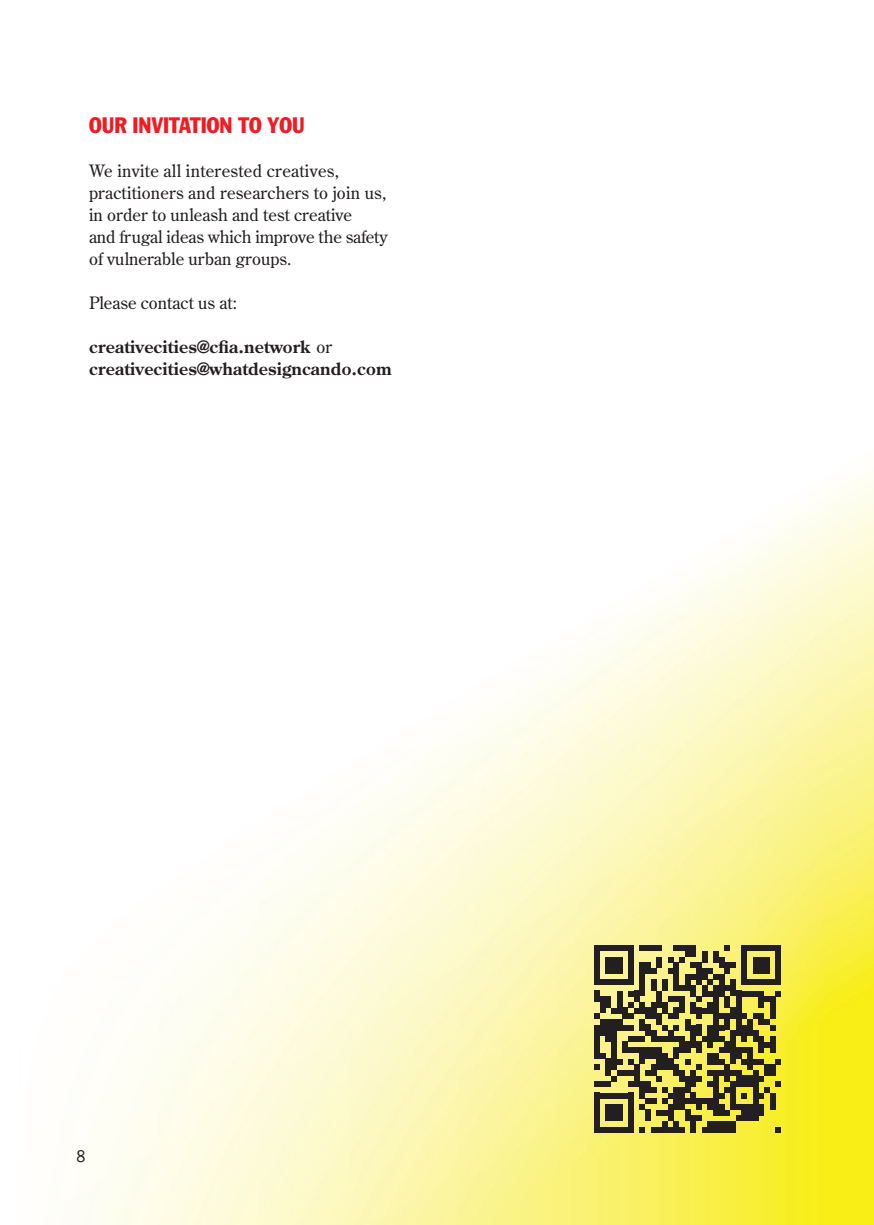
<style>
.page{position:relative;width:874px;height:1225px;background:#fff}
.page>*{position:absolute;margin:0;border:0;box-sizing:border-box;transform-origin:0 0}
.t1{font:condensed 22px "Franklin Gothic";color:#ee1d23}
.t2{font:condensed 17.6px "Franklin Gothic";color:#231f20}
.t3{font:17px/22px "Century Old Style";color:#231f20}
.t4{font:700 17px/22px "Century Old Style";letter-spacing:.01em;color:#231f20}
.s1{font-weight:400}
</style>
<div class="page">
<img style="left:513px;top:474px;width:360px;height:750px">
<img style="left:395px;top:474px;width:119px;height:275px">
<div style="left:593px;top:945px;width:6px;height:17px;background:#231f20"></div>
<div style="left:593px;top:962px;width:6px;height:23px;background:#231f20"></div>
<div style="left:593px;top:990px;width:6px;height:12px;background:#231f20"></div>
<svg style="left:593px;top:1013px;width:6px;height:6px"></svg>
<div style="left:593px;top:1024px;width:6px;height:34px;background:#231f20"></div>
<div style="left:599px;top:996px;width:6px;height:17px;background:#231f20"></div>
<div style="left:599px;top:1019px;width:6px;height:17px;background:#231f20"></div>
<div style="left:605px;top:962px;width:5px;height:11px;background:#231f20"></div>
<div style="left:605px;top:996px;width:5px;height:11px;background:#231f20"></div>
<div style="left:605px;top:1019px;width:5px;height:22px;background:#231f20"></div>
<div style="left:610px;top:962px;width:6px;height:11px;background:#231f20"></div>
<svg style="left:610px;top:1007px;width:6px;height:6px"></svg>
<div style="left:610px;top:1019px;width:6px;height:51px;background:#231f20"></div>
<div style="left:616px;top:962px;width:6px;height:11px;background:#231f20"></div>
<div style="left:616px;top:990px;width:6px;height:23px;background:#231f20"></div>
<div style="left:616px;top:1019px;width:6px;height:11px;background:#231f20"></div>
<svg style="left:599px;top:945px;width:28px;height:17px"></svg>
<div style="left:622px;top:1041px;width:5px;height:12px;background:#231f20"></div>
<div style="left:627px;top:945px;width:6px;height:17px;background:#231f20"></div>
<div style="left:627px;top:962px;width:6px;height:23px;background:#231f20"></div>
<svg style="left:599px;top:979px;width:34px;height:17px"></svg>
<div style="left:633px;top:990px;width:6px;height:12px;background:#231f20"></div>
<svg style="left:622px;top:1002px;width:17px;height:28px"></svg>
<div style="left:639px;top:962px;width:5px;height:34px;background:#231f20"></div>
<div style="left:639px;top:1002px;width:5px;height:11px;background:#231f20"></div>
<div style="left:639px;top:1019px;width:5px;height:11px;background:#231f20"></div>
<svg style="left:627px;top:1036px;width:17px;height:5px"></svg>
<div style="left:644px;top:1007px;width:6px;height:12px;background:#231f20"></div>
<div style="left:644px;top:1024px;width:6px;height:12px;background:#231f20"></div>
<div style="left:650px;top:979px;width:6px;height:11px;background:#231f20"></div>
<div style="left:650px;top:1002px;width:6px;height:17px;background:#231f20"></div>
<div style="left:650px;top:1030px;width:6px;height:11px;background:#231f20"></div>
<svg style="left:639px;top:945px;width:22px;height:28px"></svg>
<div style="left:656px;top:990px;width:5px;height:17px;background:#231f20"></div>
<div style="left:656px;top:1013px;width:5px;height:11px;background:#231f20"></div>
<div style="left:661px;top:979px;width:6px;height:11px;background:#231f20"></div>
<div style="left:661px;top:1002px;width:6px;height:11px;background:#231f20"></div>
<svg style="left:656px;top:1036px;width:11px;height:5px"></svg>
<svg style="left:667px;top:968px;width:6px;height:5px"></svg>
<div style="left:667px;top:1030px;width:6px;height:11px;background:#231f20"></div>
<div style="left:673px;top:962px;width:5px;height:28px;background:#231f20"></div>
<svg style="left:667px;top:996px;width:11px;height:6px"></svg>
<div style="left:673px;top:1007px;width:5px;height:12px;background:#231f20"></div>
<svg style="left:661px;top:1013px;width:17px;height:17px"></svg>
<svg style="left:673px;top:1036px;width:5px;height:5px"></svg>
<svg style="left:667px;top:945px;width:17px;height:17px"></svg>
<svg style="left:678px;top:985px;width:6px;height:5px"></svg>
<div style="left:678px;top:996px;width:6px;height:17px;background:#231f20"></div>
<div style="left:678px;top:1036px;width:6px;height:17px;background:#231f20"></div>
<div style="left:684px;top:945px;width:6px;height:11px;background:#231f20"></div>
<div style="left:684px;top:973px;width:6px;height:17px;background:#231f20"></div>
<div style="left:684px;top:1019px;width:6px;height:11px;background:#231f20"></div>
<div style="left:684px;top:1041px;width:6px;height:12px;background:#231f20"></div>
<div style="left:690px;top:1024px;width:5px;height:23px;background:#231f20"></div>
<div style="left:695px;top:1024px;width:6px;height:12px;background:#231f20"></div>
<div style="left:695px;top:1041px;width:6px;height:12px;background:#231f20"></div>
<svg style="left:701px;top:1036px;width:6px;height:5px"></svg>
<div style="left:707px;top:1024px;width:5px;height:23px;background:#231f20"></div>
<svg style="left:593px;top:1047px;width:119px;height:85px;background:#8b8443"></svg>
<div style="left:707px;top:1098px;width:5px;height:11px;background:#231f20"></div>
<div style="left:707px;top:1121px;width:5px;height:11px;background:#231f20"></div>
<div style="left:712px;top:985px;width:6px;height:56px;background:#231f20"></div>
<div style="left:712px;top:1053px;width:6px;height:11px;background:#231f20"></div>
<div style="left:712px;top:1070px;width:6px;height:22px;background:#231f20"></div>
<div style="left:712px;top:1092px;width:6px;height:23px;background:#231f20"></div>
<div style="left:712px;top:1121px;width:6px;height:11px;background:#231f20"></div>
<svg style="left:718px;top:1036px;width:6px;height:5px"></svg>
<div style="left:718px;top:1104px;width:6px;height:11px;background:#231f20"></div>
<div style="left:718px;top:1121px;width:6px;height:11px;background:#231f20"></div>
<div style="left:724px;top:1041px;width:5px;height:12px;background:#231f20"></div>
<div style="left:724px;top:1070px;width:5px;height:11px;background:#231f20"></div>
<svg style="left:718px;top:1087px;width:11px;height:11px"></svg>
<svg style="left:724px;top:1109px;width:5px;height:6px"></svg>
<div style="left:724px;top:1121px;width:5px;height:11px;background:#231f20"></div>
<svg style="left:690px;top:945px;width:45px;height:85px;background:#837d45"></svg>
<div style="left:729px;top:979px;width:6px;height:17px;background:#231f20"></div>
<div style="left:729px;top:1007px;width:6px;height:12px;background:#231f20"></div>
<div style="left:729px;top:1030px;width:6px;height:34px;background:#231f20"></div>
<svg style="left:718px;top:1047px;width:17px;height:28px"></svg>
<div style="left:729px;top:1081px;width:6px;height:11px;background:#231f20"></div>
<div style="left:729px;top:1092px;width:6px;height:17px;background:#231f20"></div>
<div style="left:729px;top:1121px;width:6px;height:11px;background:#231f20"></div>
<div style="left:735px;top:990px;width:6px;height:46px;background:#231f20"></div>
<div style="left:735px;top:1047px;width:6px;height:11px;background:#231f20"></div>
<div style="left:735px;top:1070px;width:6px;height:17px;background:#231f20"></div>
<svg style="left:735px;top:1104px;width:6px;height:5px"></svg>
<svg style="left:735px;top:1115px;width:6px;height:6px"></svg>
<div style="left:741px;top:945px;width:5px;height:17px;background:#231f20"></div>
<div style="left:741px;top:962px;width:5px;height:23px;background:#231f20"></div>
<svg style="left:741px;top:1013px;width:5px;height:6px"></svg>
<div style="left:741px;top:1024px;width:5px;height:17px;background:#231f20"></div>
<svg style="left:741px;top:1047px;width:5px;height:17px"></svg>
<div style="left:741px;top:1075px;width:5px;height:12px;background:#231f20"></div>
<svg style="left:741px;top:1092px;width:5px;height:6px"></svg>
<div style="left:741px;top:1104px;width:5px;height:17px;background:#231f20"></div>
<div style="left:746px;top:1019px;width:6px;height:17px;background:#231f20"></div>
<div style="left:746px;top:1047px;width:6px;height:23px;background:#231f20"></div>
<div style="left:746px;top:1075px;width:6px;height:12px;background:#231f20"></div>
<div style="left:746px;top:1104px;width:6px;height:17px;background:#231f20"></div>
<div style="left:752px;top:962px;width:6px;height:11px;background:#231f20"></div>
<div style="left:752px;top:1030px;width:6px;height:11px;background:#231f20"></div>
<div style="left:752px;top:1092px;width:6px;height:29px;background:#231f20"></div>
<div style="left:758px;top:962px;width:5px;height:11px;background:#231f20"></div>
<div style="left:758px;top:990px;width:5px;height:17px;background:#231f20"></div>
<div style="left:758px;top:1036px;width:5px;height:17px;background:#231f20"></div>
<div style="left:758px;top:1104px;width:5px;height:11px;background:#231f20"></div>
<div style="left:763px;top:962px;width:6px;height:11px;background:#231f20"></div>
<svg style="left:763px;top:1041px;width:6px;height:6px"></svg>
<svg style="left:746px;top:945px;width:29px;height:17px"></svg>
<div style="left:769px;top:996px;width:6px;height:23px;background:#231f20"></div>
<svg style="left:752px;top:1013px;width:23px;height:17px"></svg>
<div style="left:769px;top:1036px;width:6px;height:17px;background:#231f20"></div>
<div style="left:769px;top:1092px;width:6px;height:17px;background:#231f20"></div>
<div style="left:775px;top:945px;width:5px;height:17px;background:#231f20"></div>
<div style="left:775px;top:962px;width:5px;height:23px;background:#231f20"></div>
<svg style="left:741px;top:979px;width:39px;height:23px"></svg>
<svg style="left:752px;top:1058px;width:28px;height:40px"></svg>
<svg style="left:775px;top:1126px;width:5px;height:6px"></svg>
<p class="t1" style="left:89px;top:112px;width:217px">OUR INVITATION TO YOU</p>
<p class="t3" style="left:89px;top:160px;width:300px">We invite all interested creatives, practitioners and researchers to join us, in order to unleash and test creative<br>and frugal ideas which improve the safety of vulnerable urban groups.</p>
<p class="t3" style="left:89px;top:292px;width:149px">Please contact us at:</p>
<p class="t4" style="left:89px;top:335px;width:304px">creativecities@cfia.network <span class="s1">or </span>creativecities@whatdesigncando.com</p>
<p class="t2" style="left:77px;top:1146px;width:10px">8</p>
</div>
